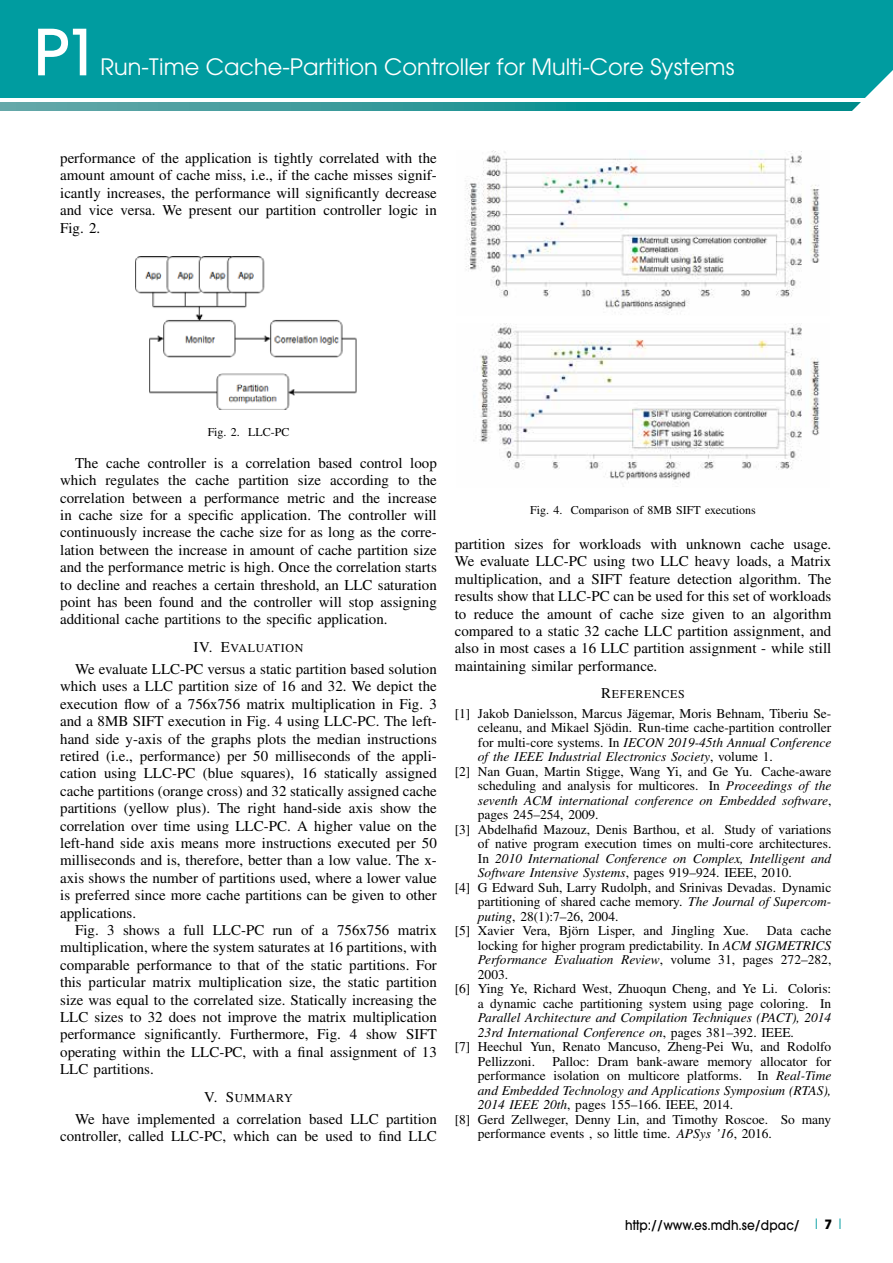
<style>
.page{position:relative;width:893px;height:1263px;background:#fff}
.page>*{position:absolute;margin:0;border:0;box-sizing:border-box;transform-origin:0 0}
.t1{font:500 63px "ITC Avant Garde Pro";color:#fff}
.t2{font:22.5px "ITC Avant Garde Pro";color:#fff}
.t3{font:15px/17.4px "Nimbus Rom No 9 L";color:#000;text-align:justify}
.t4{font:13.5px/14.5px "Nimbus Rom No 9 L";color:#000}
.t5{font:italic 13.5px "Nimbus Rom No 9 L";color:#000}
.t6{font:500 13.5px "ITC Avant Garde Pro";color:#000;scale:.9 1}
.t7{font:12px "Nimbus Rom No 9 L";color:#000}
.t8{font:12px "Nimbus Rom No 9 L";letter-spacing:.06em;color:#000}
.s1{font-size:15px}
.s2{font-style:normal}
.s3{font-style:italic}
.s4{font-family:"Frutiger";font-weight:300;font-stretch:condensed;font-size:15px;color:#009ca0}
.s5{font-weight:700;font-size:12.75px}
</style>
<div class="page">
<img style="left:136px;top:256px;width:221px;height:153px">
<img style="left:465px;top:150px;width:355px;height:163px">
<img style="left:480px;top:323px;width:340px;height:160px">
<svg style="left:0;top:102px;width:848px;height:9px;background:#2a9898"></svg>
<div style="left:0;top:0;width:893px;height:98px;background:#009ca0"></div>
<svg style="left:848px;top:70px;width:45px;height:41px"></svg>
<h1 class="t1" style="left:34px;top:12px;width:66px">P1</h1>
<h2 class="t2" style="left:100px;top:53px;width:635px">Run-Time Cache-Partition Controller for Multi-Core Systems</h2>
<p class="t3" style="left:60px;top:149px;width:378px">performance of the application is tightly correlated with the amount amount of cache miss, i.e., if the cache misses signif&shy;icantly increases, the performance will significantly decrease and vice versa. We present our partition controller logic in Fig. 2.</p>
<p class="t7" style="left:208px;top:425px;width:83px">Fig. 2. LLC-PC</p>
<p class="t3" style="left:60px;top:454px;width:378px;text-indent:15px">The cache controller is a correlation based control loop which regulates the cache partition size according to the correlation between a performance metric and the increase in cache size for a specific application. The controller will continuously increase the cache size for as long as the corre&shy;lation between the increase in amount of cache partition size and the performance metric is high. Once the correlation starts to decline and reaches a certain threshold, an LLC saturation point has been found and the controller will stop assigning additional cache partitions to the specific application.</p>
<p class="t8" style="left:193px;top:641px;width:112px"><span class="s1">IV. E</span>VALUATION</p>
<p class="t3" style="left:60px;top:660px;width:378px;text-indent:15px">We evaluate LLC-PC versus a static partition based solution which uses a LLC partition size of 16 and 32. We depict the execution flow of a 756x756 matrix multiplication in Fig. 3 and a 8MB SIFT execution in Fig. 4 using LLC-PC. The left&shy;hand side y-axis of the graphs plots the median instructions retired (i.e., performance) per 50 milliseconds of the appli&shy;cation using LLC-PC (blue squares), 16 statically assigned cache partitions (orange cross) and 32 statically assigned cache partitions (yellow plus). The right hand-side axis show the correlation over time using LLC-PC. A higher value on the left-hand side axis means more instructions executed per 50 milliseconds and is, therefore, better than a low value. The x&shy;axis shows the number of partitions used, where a lower value is preferred since more cache partitions can be given to other applications.</p>
<p class="t3" style="left:60px;top:921px;width:378px;text-indent:15px">Fig. 3 shows a full LLC-PC run of a 756x756 matrix multiplication, where the system saturates at 16 partitions, with comparable performance to that of the static partitions. For this particular matrix multiplication size, the static partition size was equal to the correlated size. Statically increasing the LLC sizes to 32 does not improve the matrix multiplication performance significantly. Furthermore, Fig. 4 show SIFT operating within the LLC-PC, with a final assignment of 13<br>LLC partitions.</p>
<p class="t7" style="left:204px;top:1090px;width:90px"><span class="s1">V. S</span>UMMARY</p>
<p class="t3" style="left:60px;top:1110px;width:378px;text-align:right">We have implemented a correlation based LLC partition controller, called LLC-PC, which can be used to find LLC</p>
<p class="t7" style="left:530px;top:503px;width:227px">Fig. 4. Comparison of 8MB SIFT executions</p>
<p class="t3" style="left:455px;top:535px;width:378px">partition sizes for workloads with unknown cache usage.<br>We evaluate LLC-PC using two LLC heavy loads, a Matrix multiplication, and a SIFT feature detection algorithm. The results show that LLC-PC can be used for this set of workloads to reduce the amount of cache size given to an algorithm compared to a static 32 cache LLC partition assignment, and also in most cases a 16 LLC partition assignment - while still maintaining similar performance.</p>
<p class="t8" style="left:601px;top:687px;width:85px"><span class="s1">R</span>EFERENCES</p>
<p class="t4" style="left:455px;top:706px;width:378px">[1] Jakob Danielsson, Marcus Jagemar, Moris Behnam, Tiberiu Se-</p>
<p class="t4" style="left:478px;top:706px;width:355px;text-indent:155px">¨<br>celeanu, and Mikael Sjodin. Run-time cache-partition controller</p>
<p class="t4" style="left:606px;top:720px;width:6px">¨</p>
<p class="t5" style="left:478px;top:734px;width:355px"><span class="s2">for multi-core systems. In</span> IECON 2019-45th Annual Conference</p>
<p class="t5" style="left:478px;top:749px;width:297px">of the IEEE Industrial Electronics Society<span class="s2">, volume 1.</span></p>
<p class="t4" style="left:455px;top:764px;width:378px">[2] Nan Guan, Martin Stigge, Wang Yi, and Ge Yu. Cache-aware</p>
<p class="t4" style="left:478px;top:778px;width:355px">scheduling and analysis for multicores. In <span class="s3">Proceedings of the</span></p>
<p class="t5" style="left:478px;top:792px;width:355px">seventh ACM international conference on Embedded software<span class="s2">,</span></p>
<p class="t4" style="left:478px;top:807px;width:122px">pages 245–254, 2009.</p>
<p class="t4" style="left:455px;top:822px;width:378px">[3] Abdelhafid Mazouz, Denis Barthou, et al. Study of variations</p>
<p class="t4" style="left:478px;top:836px;width:355px">of native program execution times on multi-core architectures.</p>
<p class="t5" style="left:478px;top:850px;width:355px"><span class="s2">In</span> 2010 International Conference on Complex, Intelligent and</p>
<p class="t5" style="left:478px;top:865px;width:315px">Software Intensive Systems<span class="s2">, pages 919–924. IEEE, 2010.</span></p>
<p class="t4" style="left:455px;top:880px;width:378px">[4] G Edward Suh, Larry Rudolph, and Srinivas Devadas. Dynamic</p>
<p class="t4" style="left:478px;top:894px;width:355px">partitioning of shared cache memory. <span class="s3">The Journal of Supercom-</span></p>
<p class="t4" style="left:478px;top:909px;width:142px"><span class="s3">puting</span>, 28(1):7–26, 2004.</p>
<p class="t4" style="left:455px;top:923px;width:296px">[5] Xavier Vera, Bjorn Lisper, and Jingling Xue.</p>
<p class="t4" style="left:767px;top:923px;width:66px">Data cache</p>
<p class="t4" style="left:573px;top:923px;width:6px">¨</p>
<p class="t4" style="left:478px;top:938px;width:355px">locking for higher program predictability. In <span class="s3">ACM SIGMETRICS</span></p>
<p class="t5" style="left:478px;top:952px;width:355px">Performance Evaluation Review<span class="s2">, volume 31, pages 272–282,</span></p>
<p class="t4" style="left:478px;top:967px;width:32px">2003.</p>
<p class="t4" style="left:455px;top:981px;width:378px">[6] Ying Ye, Richard West, Zhuoqun Cheng, and Ye Li. Coloris:</p>
<p class="t4" style="left:478px;top:996px;width:355px">a dynamic cache partitioning system using page coloring. In</p>
<p class="t5" style="left:478px;top:1010px;width:355px">Parallel Architecture and Compilation Techniques (PACT), 2014</p>
<p class="t5" style="left:478px;top:1024px;width:318px">23rd International Conference on<span class="s2">, pages 381–392. IEEE.</span></p>
<p class="t4" style="left:455px;top:1039px;width:378px">[7] Heechul Yun, Renato Mancuso, Zheng-Pei Wu, and Rodolfo</p>
<p class="t4" style="left:478px;top:1054px;width:59px">Pellizzoni.</p>
<p class="t4" style="left:552px;top:1054px;width:280px">Palloc: Dram bank-aware memory allocator for</p>
<p class="t4" style="left:478px;top:1068px;width:355px">performance isolation on multicore platforms. In <span class="s3">Real-Time</span></p>
<p class="t5" style="left:478px;top:1082px;width:355px">and Embedded Technology and Applications Symposium (RTAS),</p>
<p class="t4" style="left:478px;top:1097px;width:257px"><span class="s3">2014 IEEE 20th</span>, pages 155–166. IEEE, 2014.</p>
<p class="t4" style="left:455px;top:1112px;width:378px">[8] Gerd Zellweger, Denny Lin, and Timothy Roscoe. So many</p>
<p class="t4" style="left:478px;top:1126px;width:296px">performance events , so little time. <span class="s3">APSys ’16</span>, 2016.</p>
<p class="t6" style="left:625px;top:1216px;width:242px">http://www.es.mdh.se/dpac/ <span class="s4">I</span> <span class="s5">7</span> <span class="s4">I</span></p>
</div>
